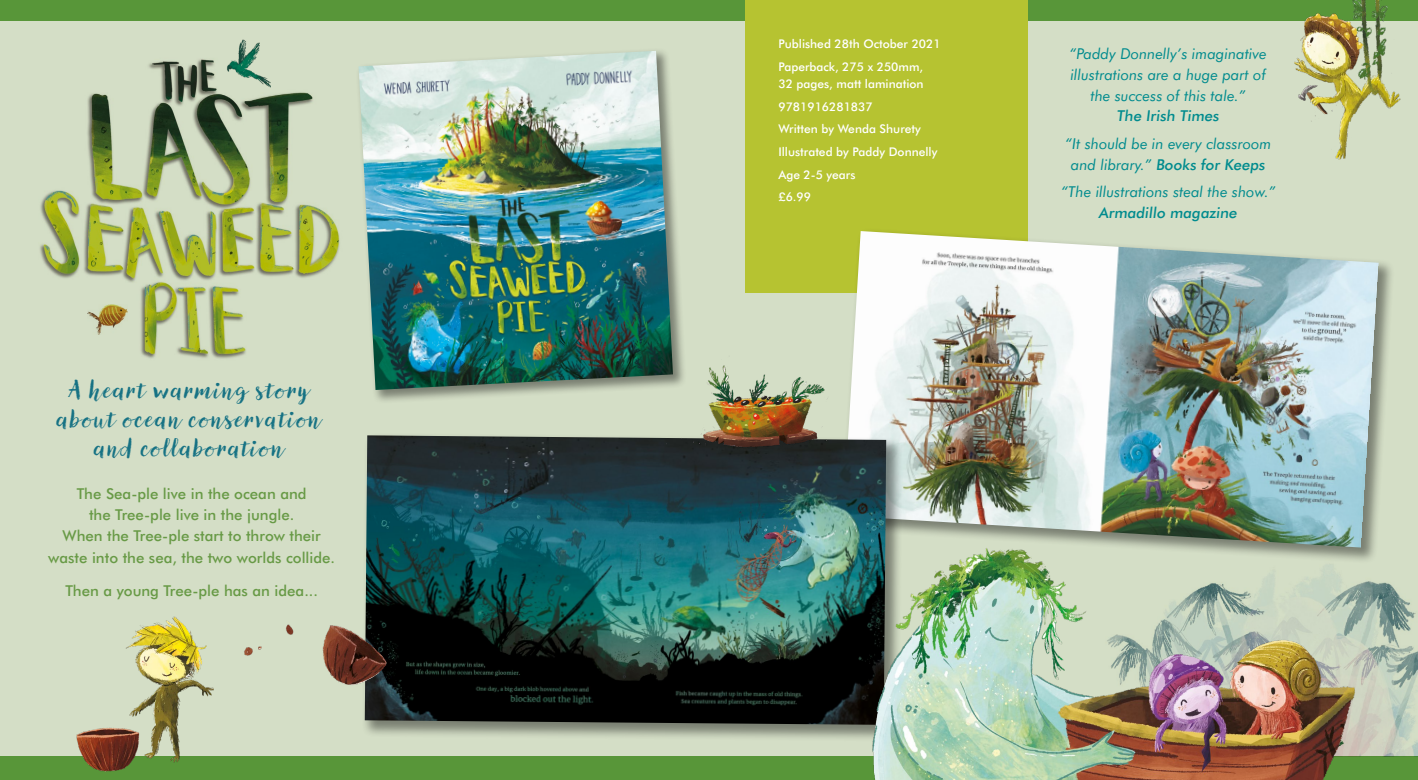
<style>
.page{position:relative;width:1418px;height:780px;background:#fff}
.page>*{position:absolute;margin:0;border:0;box-sizing:border-box;transform-origin:0 0}
.t1{font:24px/28.8px "Canvas Script";letter-spacing:.06em;color:#167284;text-align:center}
.t2{font:italic 15px/20.7px "Futura BT";color:#008b8e;text-align:center}
.t3{font:500 15px/21.3px "Futura BT";color:#689a46;text-align:center}
.t4{font:500 15px "Futura BT";color:#008b8e}
.t5{font:500 12px/22.7px "Futura BT";color:#fff}
.s1{font-weight:500;font-style:normal}
</style>
<div class="page">
<div style="left:0;top:0;width:1417px;height:780px;background:#d4dec6"></div>
<div style="left:0;top:756px;width:1417px;height:24px;background:#589639"></div>
<div style="left:0;top:0;width:1417px;height:21px;background:#589639"></div>
<div style="left:745px;top:0;width:282px;height:292px;background:#b6c331"></div>
<img style="left:40px;top:59px;width:300px;height:300px">
<img style="left:217px;top:39px;width:54px;height:54px">
<img style="left:87px;top:304px;width:40px;height:31px">
<img style="left:1294px;top:0;width:107px;height:160px">
<img style="left:1403px;top:600px;width:14px;height:156px">
<div style="left:839px;top:228px;width:556px;height:336px;background:#000;opacity:.42"></div>
<img style="left:843px;top:231px;width:535px;height:295px">
<div style="left:355px;top:48px;width:332px;height:356px;background:#000;opacity:.42"></div>
<img style="left:358px;top:51px;width:315px;height:339px">
<div style="left:361px;top:432px;width:542px;height:309px;background:#000;opacity:.42"></div>
<img style="left:365px;top:435px;width:496px;height:289px">
<img style="left:594px;top:335px;width:296px;height:248px">
<img style="left:861px;top:526px;width:542px;height:254px">
<img style="left:76px;top:600px;width:321px;height:172px">
<h1 class="t1" style="left:57px;top:376px;width:265px">A heart warming story about ocean conservation and collaboration</h1>
<p class="t3" style="left:48px;top:482px;width:288px">The Sea-ple live in the ocean and<br>the Tree-ple live in the jungle.<br>When the Tree-ple start to throw their waste into the sea, the two worlds collide.</p>
<p class="t3" style="left:65px;top:579px;width:254px">Then a young Tree-ple has an idea...</p>
<p class="t5" style="left:778px;top:33px;width:164px">Published 28th October 2021<br>Paperback, 275 x 250mm,</p>
<p class="t5" style="left:778px;top:72px;width:160px">32 pages, matt lamination<br>9781916281837<br>Written by Wenda Shurety<br>Illustrated by Paddy Donnelly<br>Age 2-5 years<br>£6.99</p>
<p class="t2" style="left:1069px;top:44px;width:199px">“Paddy Donnelly’s imaginative illustrations are a huge part of the success of this tale.”</p>
<p class="t4" style="left:1116px;top:107px;width:106px">The Irish Times</p>
<p class="t2" style="left:1065px;top:132px;width:207px;line-height:21px">“It should be in every classroom and library.” <span class="s1">Books for Keeps</span></p>
<p class="t2" style="left:1061px;top:181px;width:216px">“The illustrations steal the show.”</p>
<p class="t4" style="left:1098px;top:203px;width:142px">Armadillo magazine</p>
</div>
